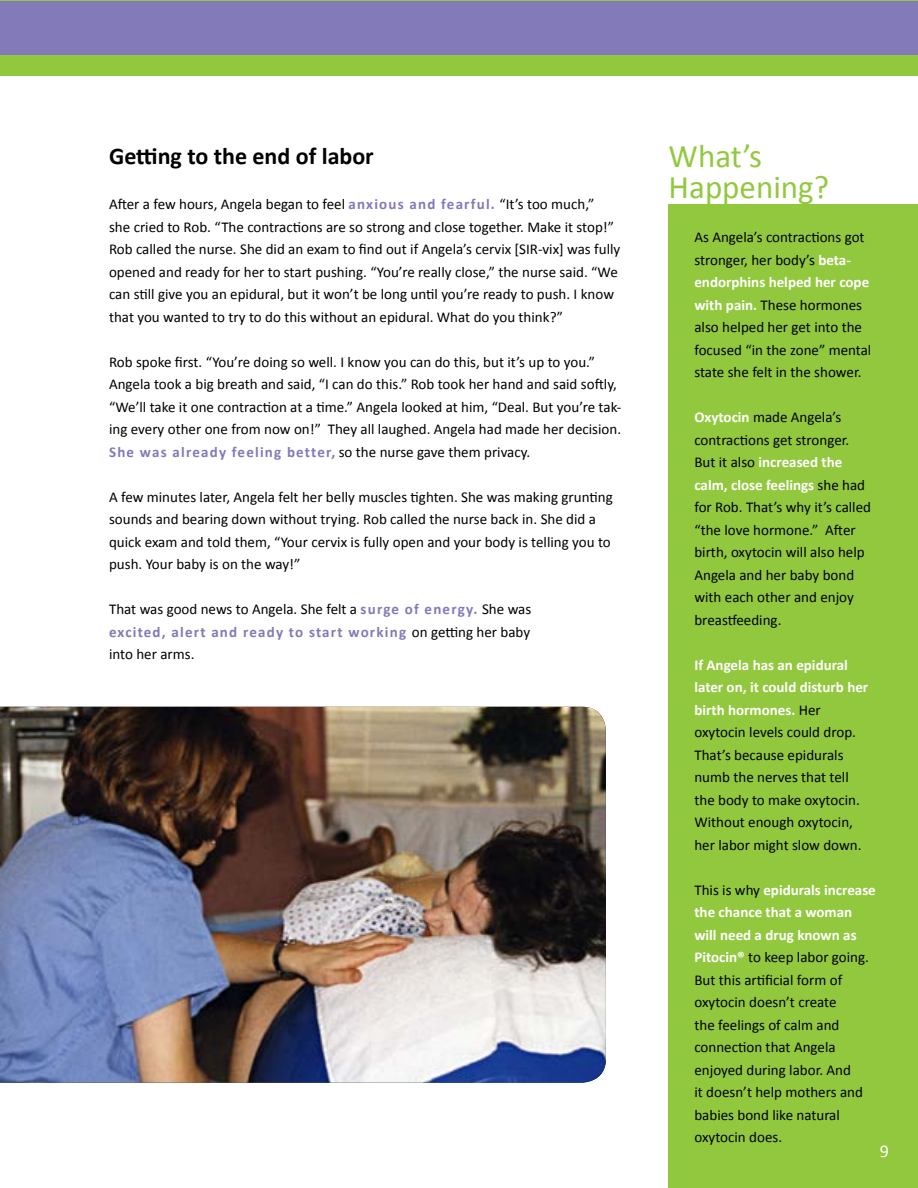
<style>
.page{position:relative;width:918px;height:1188px;background:#fff}
.page>*{position:absolute;margin:0;border:0;box-sizing:border-box;transform-origin:0 0}
.t1{font:33px/31.5px "Calibri";color:#92c83e}
.t2{font:700 24px "Calibri";color:#000}
.t3{font:18px "Calibri";color:#fff}
.t4{font:15px/22.5px "Calibri";color:#000}
.s1{font-weight:700;color:#827ab9}
.s2{font-weight:700;color:#fff}
</style>
<div class="page">
<div style="left:669px;top:205px;width:249px;height:983px;background:#92c83e"></div>
<img style="left:0;top:707px;width:606px;height:376px">
<div style="left:0;top:0;width:918px;height:76px;background:#92c83e"></div>
<div style="left:0;top:1px;width:918px;height:54px;background:#827ab9"></div>
<h2 class="t2" style="left:109px;top:141px;width:266px">Getting to the end of labor</h2>
<p class="t4" style="left:109px;top:192px;width:513px">After a few hours, Angela began to feel <span class="s1">anxious and fearful.</span> “It’s too much,”<br>she cried to Rob. “The contractions are so strong and close together. Make it stop!” Rob called the nurse. She did an exam to find out if Angela’s cervix [SIR-vix] was fully opened and ready for her to start pushing. “You’re really close,” the nurse said. “We can still give you an epidural, but it won’t be long until you’re ready to push. I know that you wanted to try to do this without an epidural. What do you think?”</p>
<p class="t4" style="left:109px;top:350px;width:514px">Rob spoke first. “You’re doing so well. I know you can do this, but it’s up to you.” Angela took a big breath and said, “I can do this.” Rob took her hand and said softly, “We’ll take it one contraction at a time.” Angela looked at him, “Deal. But you’re tak&shy;ing every other one from now on!” They all laughed. Angela had made her decision.<br><span class="s1">She was already feeling better,</span> so the nurse gave them privacy.</p>
<p class="t4" style="left:109px;top:485px;width:505px">A few minutes later, Angela felt her belly muscles tighten. She was making grunting sounds and bearing down without trying. Rob called the nurse back in. She did a quick exam and told them, “Your cervix is fully open and your body is telling you to push. Your baby is on the way!”</p>
<p class="t4" style="left:109px;top:597px;width:424px;text-align:justify">That was good news to Angela. She felt a <span class="s1">surge of energy.</span> She was <span class="s1">excited, alert and ready to start working</span> on getting her baby into her arms.</p>
<h1 class="t1" style="left:669px;top:138px;width:162px">What’s<br>Happening?</h1>
<p class="t4" style="left:694px;top:225px;width:178px">As Angela’s contractions got stronger, her body’s <span class="s2">beta&shy;endorphins helped her cope with pain.</span> These hormones also helped her get into the focused “in the zone” mental state she felt in the shower.</p>
<p class="t4" style="left:694px;top:405px;width:178px"><span class="s2">Oxytocin</span> made Angela’s contractions get stronger.<br>But it also <span class="s2">increased the calm, close feelings</span> she had for Rob. That’s why it’s called “the love hormone.” After birth, oxytocin will also help<br>Angela and her baby bond with each other and enjoy breastfeeding.</p>
<p class="t4" style="left:694px;top:653px;width:175px"><span class="s2">If Angela has an epidural later on, it could disturb her birth hormones.</span> Her oxytocin levels could drop.<br>That’s because epidurals numb the nerves that tell the body to make oxytocin.<br>Without enough oxytocin, her labor might slow down.</p>
<p class="t4" style="left:694px;top:878px;width:183px">This is why <span class="s2">epidurals increase the chance that a woman will need a drug known as<br>Pitocin®</span> to keep labor going.<br>But this artificial form of oxytocin doesn’t create<br>the feelings of calm and connection that Angela enjoyed during labor. And<br>it doesn’t help mothers and babies bond like natural oxytocin does.</p>
<p class="t3" style="left:880px;top:1139px;width:11px">9</p>
</div>
